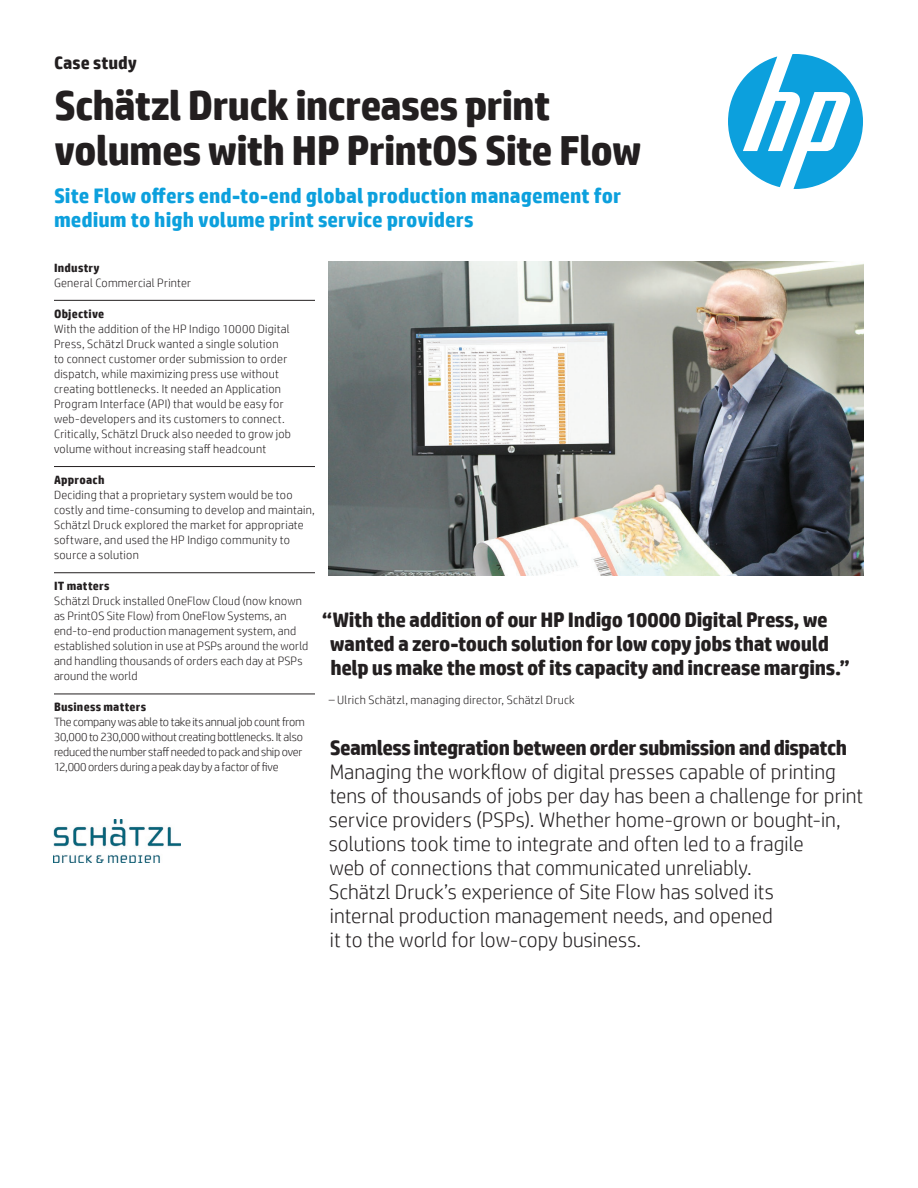
<style>
.page{position:relative;width:918px;height:1188px;background:#fff}
.page>*{position:absolute;margin:0;border:0;box-sizing:border-box;transform-origin:0 0}
.Headline_28_30{font:700 42px/45px "HP Simplified";letter-spacing:-.02em;color:#231f20}
.Intro_14_16{font:300 21px/24px "HP Simplified";color:#231f20}
.Cover_quote_14_16{font:700 21px/24px "HP Simplified";letter-spacing:-.02em;color:#231f20}
.Subhead_14_16_bold_b{font:700 21px/24px "HP Simplified";color:#0ca0dd}
.Subhead_14_16_bold_b-2{font:700 21px "HP Simplified";letter-spacing:-.03em;color:#231f20}
.Docment_type_12_14{font:700 18px "HP Simplified";letter-spacing:.005em;color:#231f20}
.Sidebar_body_w__rule{font:300 12px/15px "HP Simplified";letter-spacing:.02em;color:#231f20}
.Sidebar_header{font:300 12px/15px "HP Simplified";letter-spacing:-.02em;color:#231f20}
.Sidebar_header-2{font:700 12px "HP Simplified";letter-spacing:.02em;color:#231f20}
.Cover_quote_attribut{font:300 12px "HP Simplified";letter-spacing:.02em;color:#231f20}
</style>
<div class="page">
<svg style="left:728px;top:54px;width:135px;height:135px"></svg>
<img style="left:329px;top:262px;width:535px;height:313px">
<hr style="left:54px;top:300px;width:261px;height:1px;background:#231f20">
<hr style="left:54px;top:466px;width:261px;height:1px;background:#231f20">
<hr style="left:54px;top:572px;width:261px;height:1px;background:#231f20">
<hr style="left:54px;top:694px;width:261px;height:1px;background:#231f20">
<img style="left:53px;top:819px;width:128px;height:43px">
<p class="Docment_type_12_14" style="left:54px;top:51px;width:85px">Case study</p>
<p class="Headline_28_30" style="left:54px;top:83px;width:589px">Schätzl Druck increases print volumes with HP PrintOS Site Flow</p>
<p class="Subhead_14_16_bold_b" style="left:54px;top:184px;width:569px">Site Flow offers end-to-end global production management for medium to high volume print service providers</p>
<p class="Sidebar_header-2" style="left:54px;top:260px;width:47px">Industry</p>
<p class="Sidebar_body_w__rule" style="left:54px;top:275px;width:139px">General Commercial Printer</p>
<p class="Sidebar_header-2" style="left:54px;top:306px;width:52px">Objective</p>
<p class="Sidebar_body_w__rule" style="left:54px;top:321px;width:239px">With the addition of the HP Indigo 10000 Digital Press, Schätzl Druck wanted a single solution to connect customer order submission to order dispatch, while maximizing press use without creating bottlenecks. It needed an Application Program Interface (API) that would be easy for web-developers and its customers to connect.<br>Critically, Schätzl Druck also needed to grow job volume without increasing staff headcount</p>
<p class="Sidebar_header-2" style="left:54px;top:472px;width:52px">Approach</p>
<p class="Sidebar_body_w__rule" style="left:54px;top:487px;width:262px">Deciding that a proprietary system would be too costly and time-consuming to develop and maintain, Schätzl Druck explored the market for appropriate software, and used the HP Indigo community to source a solution</p>
<p class="Sidebar_header-2" style="left:54px;top:578px;width:57px">IT matters</p>
<p class="Sidebar_body_w__rule" style="left:54px;top:593px;width:256px">Schätzl Druck installed OneFlow Cloud (now known as PrintOS Site Flow) from OneFlow Systems, an end-to-end production management system, and established solution in use at PSPs around the world and handling thousands of orders each day at PSPs around the world</p>
<p class="Sidebar_header-2" style="left:54px;top:699px;width:94px">Business matters</p>
<p class="Sidebar_header" style="left:54px;top:714px;width:252px">The company was able to take its annual job count from 30,000 to 230,000 without creating bottlenecks. It also reduced the number staff needed to pack and ship over 12,000 orders during a peak day by a factor of five</p>
<p class="Cover_quote_14_16" style="left:330px;top:608px;width:521px;text-indent:-8px">“With the addition of our HP Indigo 10000 Digital Press, we wanted a zero-touch solution for low copy jobs that would help us make the most of its capacity and increase margins.”</p>
<p class="Cover_quote_attribut" style="left:329px;top:692px;width:248px">– Ulrich Schätzl, managing director, Schätzl Druck</p>
<p class="Subhead_14_16_bold_b-2" style="left:330px;top:734px;width:519px">Seamless integration between order submission and dispatch</p>
<p class="Intro_14_16" style="left:329px;top:759px;width:536px">Managing the workflow of digital presses capable of printing tens of thousands of jobs per day has been a challenge for print service providers (PSPs). Whether home-grown or bought-in, solutions took time to integrate and often led to a fragile<br>web of connections that communicated unreliably.<br>Schätzl Druck’s experience of Site Flow has solved its<br>internal production management needs, and opened<br>it to the world for low-copy business.</p>
</div>
